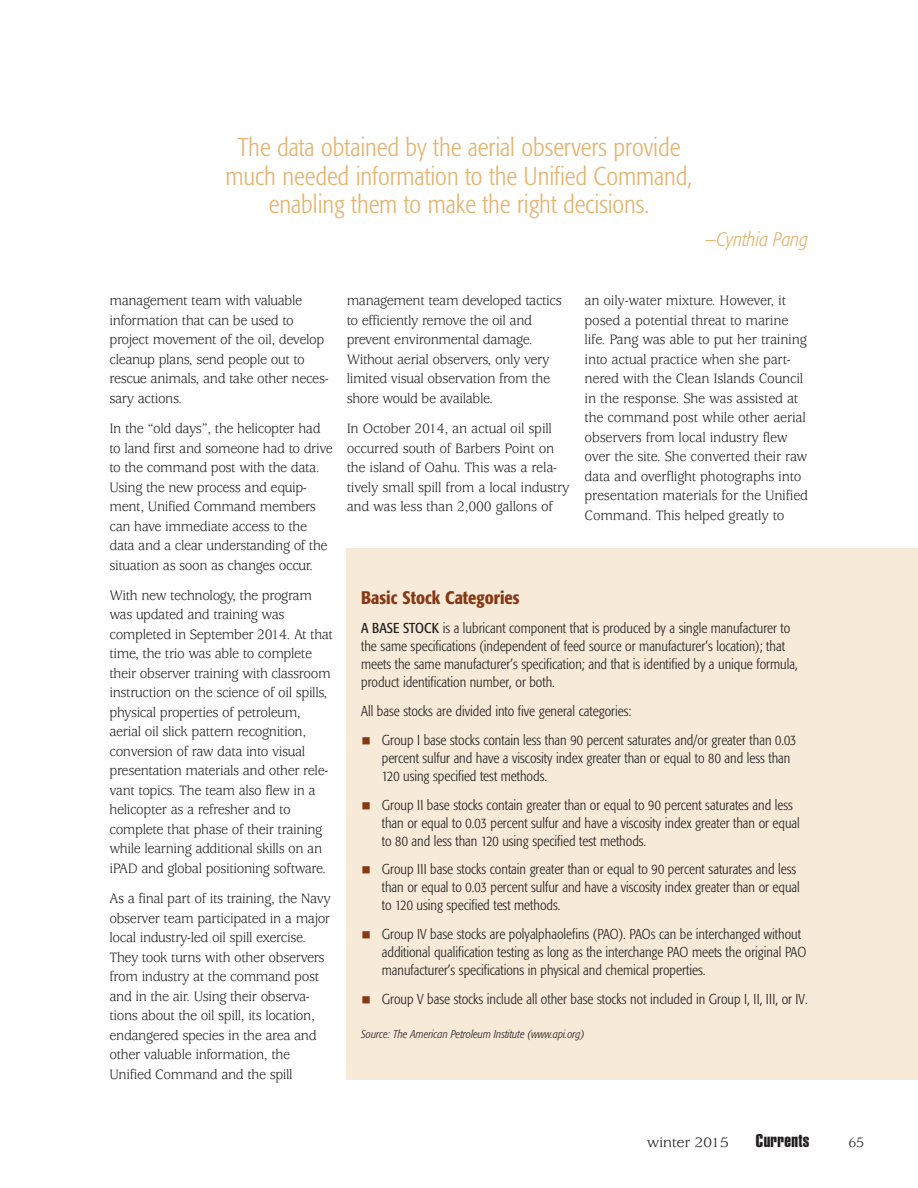
<style>
.page{position:relative;width:918px;height:1188px;background:#fff}
.page>*{position:absolute;margin:0;border:0;box-sizing:border-box;transform-origin:0 0}
.t1{font:300 condensed 25.5px/28.5px "Formata";color:#e5b36e;text-align:center}
.t2{font:italic 300 condensed 19.5px "Formata";color:#e5b36e}
.t3{font:500 condensed 18px "Formata";color:#863714}
.t4{font:18px "Helvetica Extra Compressed";letter-spacing:.02em;color:#231f20;scale:1.1 1}
.t5{font:15px/19.5px "Usherwood";letter-spacing:-.03em;color:#231f20;scale:.95 1}
.t6{font:15px "Usherwood";letter-spacing:-.03em;color:#231f20;scale:1.1 1}
.t7{font:300 condensed 14.25px/18px "Formata";color:#231f20}
.t8{font:italic 300 condensed 11.25px "Formata";color:#231f20}
.s1{font-weight:400}
</style>
<div class="page">
<div style="left:346px;top:549px;width:572px;height:531px;background:#f8ead8"></div>
<h1 class="t1" style="left:226px;top:135px;width:468px">The data obtained by the aerial observers provide much needed information to the Unified Command, enabling them to make the right decisions.</h1>
<h2 class="t2" style="left:705px;top:231px;width:105px">—Cynthia Pang</h2>
<p class="t5" style="left:110px;top:292px;width:232px">management team with valuable information that can be used to project movement of the oil, develop cleanup plans, send people out to rescue animals, and take other neces&shy;sary actions.</p>
<p class="t5" style="left:110px;top:420px;width:237px">In the “old days”, the helicopter had to land first and someone had to drive to the command post with the data.<br>Using the new process and equip&shy;ment, Unified Command members can have immediate access to the data and a clear understanding of the situation as soon as changes occur.</p>
<p class="t5" style="left:110px;top:587px;width:237px">With new technology, the program was updated and training was completed in September 2014. At that time, the trio was able to complete their observer training with classroom instruction on the science of oil spills, physical properties of petroleum, aerial oil slick pattern recognition, conversion of raw data into visual presentation materials and other rele&shy;vant topics. The team also flew in a helicopter as a refresher and to complete that phase of their training while learning additional skills on an iPAD and global positioning software.</p>
<p class="t5" style="left:110px;top:890px;width:235px">As a final part of its training, the Navy observer team participated in a major local industry-led oil spill exercise.<br>They took turns with other observers from industry at the command post and in the air. Using their observa&shy;tions about the oil spill, its location, endangered species in the area and other valuable information, the Unified Command and the spill</p>
<p class="t5" style="left:347px;top:292px;width:228px">management team developed tactics to efficiently remove the oil and prevent environmental damage.<br>Without aerial observers, only very limited visual observation from the shore would be available.</p>
<p class="t5" style="left:347px;top:420px;width:236px">In October 2014, an actual oil spill occurred south of Barbers Point on the island of Oahu. This was a rela&shy;tively small spill from a local industry and was less than 2,000 gallons of</p>
<p class="t5" style="left:585px;top:292px;width:237px">an oily-water mixture. However, it posed a potential threat to marine life. Pang was able to put her training into actual practice when she part&shy;nered with the Clean Islands Council in the response. She was assisted at the command post while other aerial observers from local industry flew over the site. She converted their raw data and overflight photographs into presentation materials for the Unified Command. This helped greatly to</p>
<p class="t3" style="left:361px;top:591px;width:160px">Basic Stock Categories</p>
<p class="t7" style="left:361px;top:620px;width:438px"><span class="s1">A BASE STOCK</span> is a lubricant component that is produced by a single manufacturer to the same specifications (independent of feed source or manufacturer’s location); that meets the same manufacturer’s specification; and that is identified by a unique formula, product identification number, or both.</p>
<p class="t7" style="left:382px;top:698px;width:416px;line-height:28.8px;text-indent:-21px">All base stocks are divided into five general categories:<br>Group I base stocks contain less than 90 percent saturates and/or greater than 0.03</p>
<p class="t7" style="left:382px;top:750px;width:410px">percent sulfur and have a viscosity index greater than or equal to 80 and less than<br>120 using specified test methods.</p>
<p class="t7" style="left:382px;top:797px;width:420px">Group II base stocks contain greater than or equal to 90 percent saturates and less than or equal to 0.03 percent sulfur and have a viscosity index greater than or equal to 80 and less than 120 using specified test methods.</p>
<p class="t7" style="left:382px;top:861px;width:420px">Group III base stocks contain greater than or equal to 90 percent saturates and less than or equal to 0.03 percent sulfur and have a viscosity index greater than or equal to 120 using specified test methods.</p>
<p class="t7" style="left:382px;top:926px;width:426px">Group IV base stocks are polyalphaolefins (PAO). PAOs can be interchanged without additional qualification testing as long as the interchange PAO meets the original PAO manufacturer’s specifications in physical and chemical properties.</p>
<p class="t7" style="left:382px;top:991px;width:427px">Group V base stocks include all other base stocks not included in Group I, II, III, or IV.</p>
<p class="t8" style="left:361px;top:1029px;width:225px">Source: The American Petroleum Institute (www.api.org)</p>
<p class="t6" style="left:647px;top:1137px;width:76px">winter 2015</p>
<p class="t4" style="left:756px;top:1134px;width:50px">Currents</p>
<p class="t5" style="left:849px;top:1134px;width:18px">65</p>
</div>
